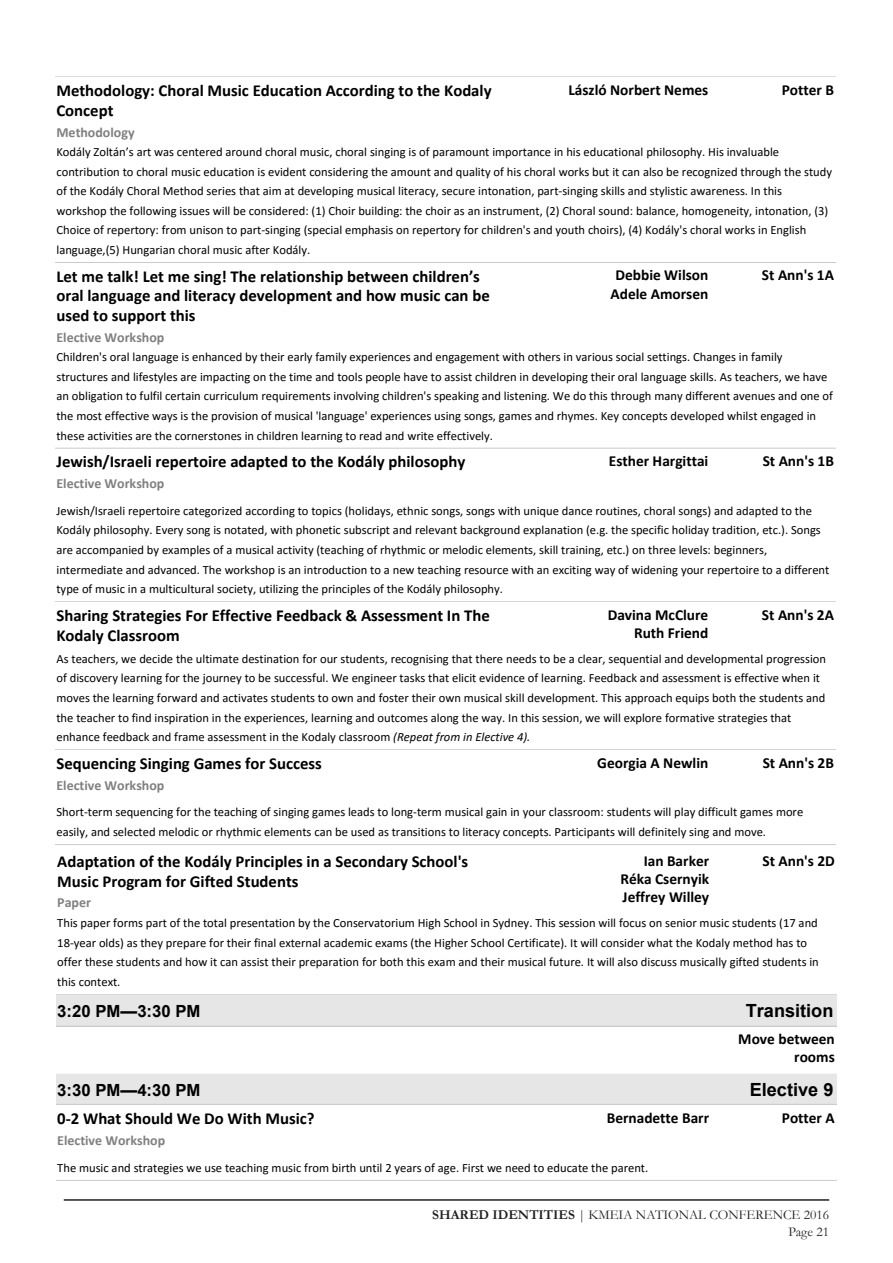
<style>
.page{position:relative;width:893px;height:1263px;background:#fff}
.page>*{position:absolute;margin:0;border:0;box-sizing:border-box;transform-origin:0 0}
.t1{font:700 18.15px "Arial";color:#000}
.t2{font:700 16.8px/19.5px "Calibri";color:#000}
.t3{font:700 16.8px "Arial";color:#000}
.t4{font:700 15.3px/18.1px "Calibri";color:#000;text-align:right}
.t5{font:700 13.95px "Calibri";color:#808080}
.t6{font:13.5px/17px "Garamond";color:#231f20;text-align:right}
.t7{font:12.6px/19.5px "Calibri";color:#000}
.s1{font-style:italic}
.s2{font-weight:700}
</style>
<div class="page">
<hr style="left:64px;top:1199px;width:765px;height:2px;background:#231f20">
<hr style="left:56px;top:994px;width:780px;height:1px;background:#cbcbcb">
<div style="left:56px;top:995px;width:780px;height:31px;background:#e6e6e6"></div>
<hr style="left:56px;top:1026px;width:780px;height:1px;background:#cbcbcb">
<div style="left:56px;top:1074px;width:780px;height:30px;background:#e6e6e6"></div>
<hr style="left:56px;top:1104px;width:780px;height:1px;background:#cbcbcb">
<hr style="left:56px;top:1180px;width:780px;height:1px;background:#cbcbcb">
<hr style="left:55px;top:77px;width:780px;height:1px;background:#cbcbcb">
<hr style="left:55px;top:262px;width:780px;height:1px;background:#cbcbcb">
<hr style="left:55px;top:448px;width:780px;height:1px;background:#cbcbcb">
<hr style="left:55px;top:601px;width:780px;height:1px;background:#cbcbcb">
<hr style="left:55px;top:749px;width:780px;height:1px;background:#cbcbcb">
<hr style="left:55px;top:844px;width:780px;height:1px;background:#cbcbcb">
<p class="t2" style="left:56px;top:80px;width:437px">Methodology: Choral Music Education According to the Kodaly<br>Concept</p>
<p class="t4" style="left:568px;top:80px;width:141px">László Norbert Nemes</p>
<p class="t7" style="left:56px;top:142px;width:777px">Kodály Zoltán’s art was centered around choral music, choral singing is of paramount importance in his educational philosophy. His invaluable contribution to choral music education is evident considering the amount and quality of his choral works but it can also be recognized through the study of the Kodály Choral Method series that aim at developing musical literacy, secure intonation, part-singing skills and stylistic awareness. In this workshop the following issues will be considered: (1) Choir building: the choir as an instrument, (2) Choral sound: balance, homogeneity, intonation, (3)<br>Choice of repertory: from unison to part-singing (special emphasis on repertory for children's and youth choirs), (4) Kodály's choral works in English language,(5) Hungarian choral music after Kodály.</p>
<p class="t4" style="left:782px;top:80px;width:54px">Potter B</p>
<p class="t5" style="left:56px;top:122px;width:80px">Methodology</p>
<p class="t4" style="left:762px;top:266px;width:74px">St Ann's 1A</p>
<p class="t2" style="left:56px;top:266px;width:435px">Let me talk! Let me sing! The relationship between children’s oral language and literacy development and how music can be used to support this</p>
<p class="t4" style="left:611px;top:266px;width:99px;text-align:center">Debbie Wilson<br>Adele Amorsen</p>
<p class="t7" style="left:56px;top:347px;width:778px">Children's oral language is enhanced by their early family experiences and engagement with others in various social settings. Changes in family structures and lifestyles are impacting on the time and tools people have to assist children in developing their oral language skills. As teachers, we have an obligation to fulfil certain curriculum requirements involving children's speaking and listening. We do this through many different avenues and one of the most effective ways is the provision of musical 'language' experiences using songs, games and rhymes. Key concepts developed whilst engaged in these activities are the cornerstones in children learning to read and write effectively.</p>
<p class="t5" style="left:56px;top:327px;width:109px">Elective Workshop</p>
<p class="t2" style="left:56px;top:451px;width:410px">Jewish/Israeli repertoire adapted to the Kodály philosophy</p>
<p class="t4" style="left:609px;top:451px;width:101px">Esther Hargittai</p>
<p class="t7" style="left:56px;top:501px;width:774px">Jewish/Israeli repertoire categorized according to topics (holidays, ethnic songs, songs with unique dance routines, choral songs) and adapted to the Kodály philosophy. Every song is notated, with phonetic subscript and relevant background explanation (e.g. the specific holiday tradition, etc.). Songs are accompanied by examples of a musical activity (teaching of rhythmic or melodic elements, skill training, etc.) on three levels: beginners, intermediate and advanced. The workshop is an introduction to a new teaching resource with an exciting way of widening your repertoire to a different type of music in a multicultural society, utilizing the principles of the Kodály philosophy.</p>
<p class="t4" style="left:763px;top:451px;width:73px">St Ann's 1B</p>
<p class="t5" style="left:56px;top:474px;width:109px">Elective Workshop</p>
<p class="t4" style="left:762px;top:605px;width:74px">St Ann's 2A</p>
<p class="t2" style="left:56px;top:605px;width:435px">Sharing Strategies For Effective Feedback &amp; Assessment In The<br>Kodaly Classroom</p>
<p class="t4" style="left:608px;top:605px;width:102px">Davina McClure<br>Ruth Friend</p>
<p class="t7" style="left:56px;top:649px;width:771px">As teachers, we decide the ultimate destination for our students, recognising that there needs to be a clear, sequential and developmental progression of discovery learning for the journey to be successful. We engineer tasks that elicit evidence of learning. Feedback and assessment is effective when it moves the learning forward and activates students to own and foster their own musical skill development. This approach equips both the students and the teacher to find inspiration in the experiences, learning and outcomes along the way. In this session, we will explore formative strategies that enhance feedback and frame assessment in the Kodaly classroom <span class="s1">(Repeat from in Elective 4).</span></p>
<p class="t4" style="left:763px;top:753px;width:73px">St Ann's 2B</p>
<p class="t2" style="left:56px;top:753px;width:267px">Sequencing Singing Games for Success</p>
<p class="t4" style="left:597px;top:753px;width:113px">Georgia A Newlin</p>
<p class="t7" style="left:56px;top:802px;width:748px">Short-term sequencing for the teaching of singing games leads to long-term musical gain in your classroom: students will play difficult games more easily, and selected melodic or rhythmic elements can be used as transitions to literacy concepts. Participants will definitely sing and move.</p>
<p class="t5" style="left:56px;top:775px;width:109px">Elective Workshop</p>
<p class="t4" style="left:762px;top:851px;width:74px">St Ann's 2D</p>
<p class="t2" style="left:57px;top:851px;width:412px">Adaptation of the Kodály Principles in a Secondary School's<br>Music Program for Gifted Students</p>
<p class="t4" style="left:620px;top:851px;width:90px;text-align:justify;text-indent:23px">Ian Barker Réka Csernyik Jeffrey Willey</p>
<p class="t7" style="left:57px;top:913px;width:763px">This paper forms part of the total presentation by the Conservatorium High School in Sydney. This session will focus on senior music students (17 and 18-year olds) as they prepare for their final external academic exams (the Higher School Certificate). It will consider what the Kodaly method has to offer these students and how it can assist their preparation for both this exam and their musical future. It will also discuss musically gifted students in this context.</p>
<p class="t5" style="left:57px;top:893px;width:35px">Paper</p>
<p class="t3" style="left:57px;top:999px;width:145px">3:20 PM—3:30 PM</p>
<p class="t1" style="left:746px;top:998px;width:89px">Transition</p>
<p class="t4" style="left:738px;top:1029px;width:98px">Move between rooms</p>
<p class="t3" style="left:57px;top:1079px;width:145px">3:30 PM—4:30 PM</p>
<p class="t1" style="left:750px;top:1077px;width:85px">Elective 9</p>
<p class="t2" style="left:57px;top:1108px;width:259px">0-2 What Should We Do With Music?</p>
<p class="t4" style="left:607px;top:1108px;width:104px">Bernadette Barr</p>
<p class="t7" style="left:57px;top:1157px;width:592px">The music and strategies we use teaching music from birth until 2 years of age. First we need to educate the parent.</p>
<p class="t4" style="left:782px;top:1108px;width:54px">Potter A</p>
<p class="t5" style="left:57px;top:1131px;width:109px">Elective Workshop</p>
<p class="t6" style="left:432px;top:1205px;width:399px"><span class="s2">SHARED IDENTITIES</span> | KMEIA NATIONAL CONFERENCE 2016<br>Page 21</p>
</div>
